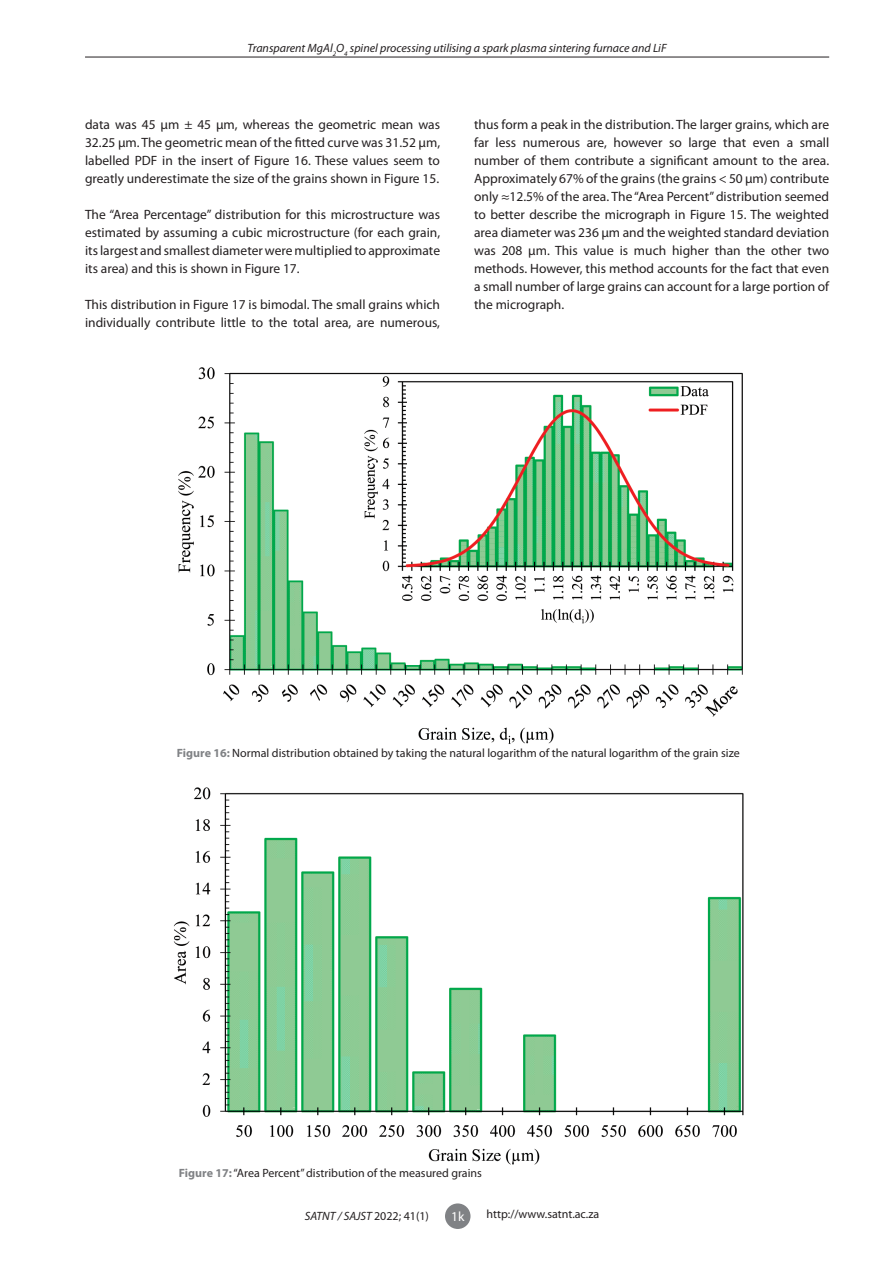
<style>
.page{position:relative;width:893px;height:1263px;background:#fff}
.page>*{position:absolute;margin:0;border:0;box-sizing:border-box;transform-origin:0 0}
.t1{font:13.5px/18px "Myriad Pro";color:#231f20;text-align:justify}
.t2{font:13.5px "Myriad Pro";color:#fff}
.t3{font:12px "Myriad Pro";color:#231f20}
.t4{font:italic 12px "Myriad Pro";color:#231f20}
.s1{font-weight:700;color:#808285}
.s2{font-style:normal}
</style>
<div class="page">
<div style="left:445px;top:1203px;width:25px;height:26px;background:#808285;border-radius:50%"></div>
<hr style="left:85px;top:57px;width:744px;height:1px;background:#231f20">
<img style="left:178px;top:367px;width:565px;height:377px">
<img style="left:173px;top:787px;width:571px;height:378px">
<p class="t4" style="left:248px;top:40px;width:420px">Transparent MgAl<sub>2</sub>O<sub>4</sub> spinel processing utilising a spark plasma sintering furnace and LiF</p>
<p class="t1" style="left:85px;top:115px;width:357px">data was 45 µm ± 45 µm, whereas the geometric mean was 32.25 µm. The geometric mean of the fitted curve was 31.52 µm, labelled PDF in the insert of Figure 16. These values seem to greatly underestimate the size of the grains shown in Figure 15.</p>
<p class="t1" style="left:85px;top:205px;width:357px">The “Area Percentage” distribution for this microstructure was estimated by assuming a cubic microstructure (for each grain, its largest and smallest diameter were multiplied to approximate its area) and this is shown in Figure 17.</p>
<p class="t1" style="left:85px;top:295px;width:357px">This distribution in Figure 17 is bimodal. The small grains which individually contribute little to the total area, are numerous,</p>
<p class="t1" style="left:474px;top:115px;width:357px">thus form a peak in the distribution. The larger grains, which are far less numerous are, however so large that even a small number of them contribute a significant amount to the area.<br>Approximately 67% of the grains (the grains &lt; 50 µm) contribute only ≈12.5% of the area. The “Area Percent” distribution seemed to better describe the micrograph in Figure 15. The weighted area diameter was 236 µm and the weighted standard deviation was 208 µm. This value is much higher than the other two methods. However, this method accounts for the fact that even a small number of large grains can account for a large portion of the micrograph.</p>
<p class="t3" style="left:177px;top:745px;width:564px"><span class="s1">Figure 16:</span> Normal distribution obtained by taking the natural logarithm of the natural logarithm of the grain size</p>
<p class="t3" style="left:179px;top:1165px;width:305px"><span class="s1">Figure 17:</span> “Area Percent” distribution of the measured grains</p>
<p class="t4" style="left:305px;top:1208px;width:126px">SATNT / SAJST <span class="s2">2022; 41(1)</span></p>
<p class="t2" style="left:451px;top:1208px;width:15px">1k</p>
<p class="t3" style="left:486px;top:1207px;width:114px">http://www.satnt.ac.za</p>
</div>
